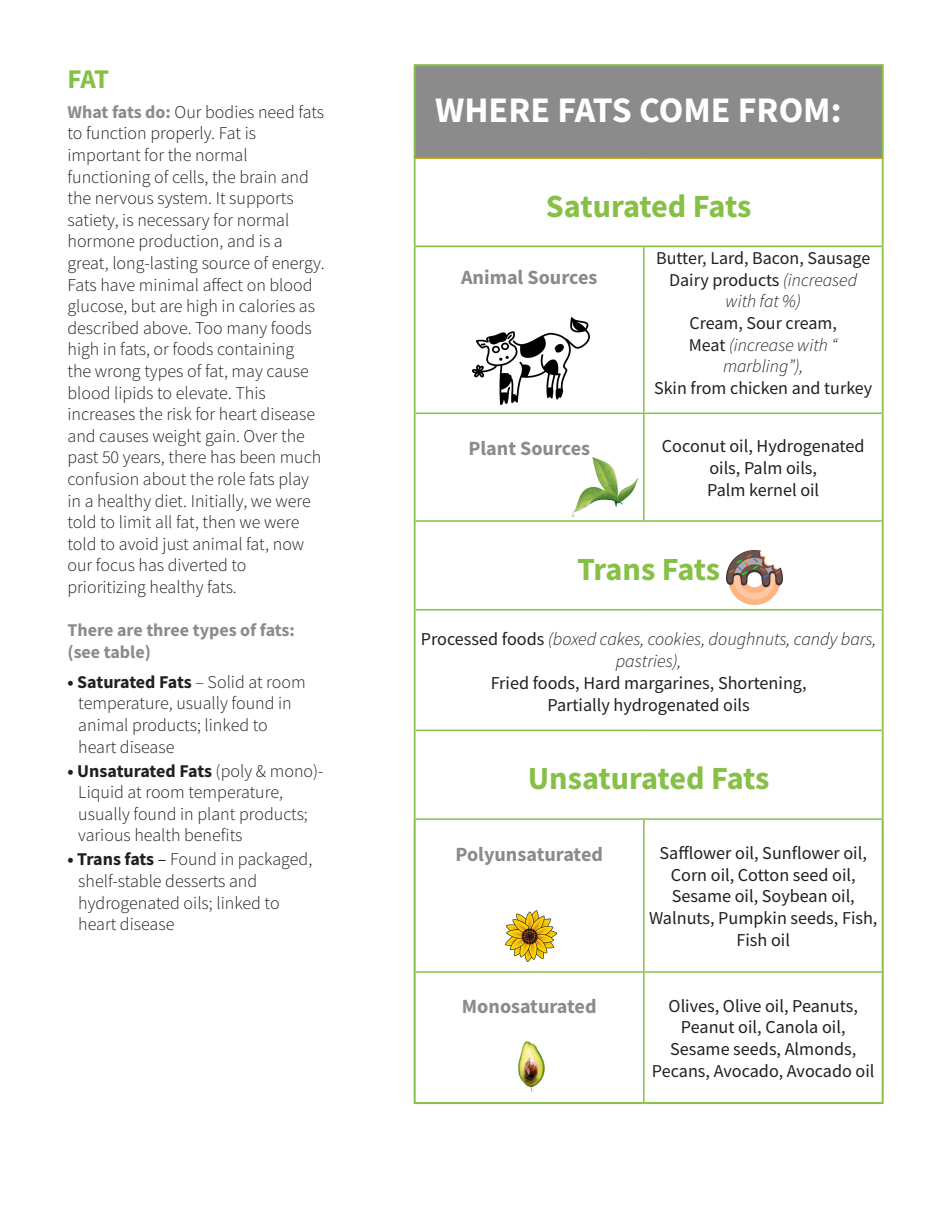
<style>
.page{position:relative;width:945px;height:1215px;background:#fff}
.page>*{position:absolute;margin:0;border:0;box-sizing:border-box;transform-origin:0 0}
.t1{font:700 36px "Source Sans Pro";color:#fff}
.t2{font:700 32.25px "Source Sans Pro";letter-spacing:-.02em;color:#86c046}
.t3{font:700 27px "Source Sans Pro";color:#86c046}
.t4{font:700 20.25px "Source Sans Pro";color:#8b8b8b}
.t5{font:18.15px/21.8px "Source Sans Pro";color:#231f20;text-align:center}
.t6{font:italic 300 18.15px/21.8px "Source Sans Pro";color:#231f20;text-align:center}
.t7{font:300 18px/21.6px "Source Sans Pro";color:#231f20}
.t8{font:18px "Source Sans Pro";color:#231f20}
.t9{font:700 18px "Source Sans Pro";letter-spacing:-.015em;color:#231f20}
.t10{font:italic 300 18px "Source Sans Pro";color:#231f20}
.t11{font:700 18px/21.6px "Source Sans Pro";color:#8b8b8b}
.s1{font-weight:700;color:#8b8b8b}
.s2{font-weight:300}
.s3{font-weight:700}
.s4{font-weight:400}
.s5{font-weight:300;font-style:italic}
.s6{font-weight:400;font-style:normal}
</style>
<div class="page">
<div style="left:415px;top:65px;width:468px;height:93px;background:#8b8b8b"></div>
<hr style="left:643px;top:247px;width:2px;height:166px;background:#86c046">
<hr style="left:416px;top:413px;width:228px;height:1px;background:#86c046">
<hr style="left:644px;top:413px;width:238px;height:1px;background:#86c046">
<hr style="left:643px;top:414px;width:2px;height:106px;background:#86c046">
<hr style="left:416px;top:520px;width:228px;height:2px;background:#86c046">
<hr style="left:644px;top:520px;width:238px;height:2px;background:#86c046">
<hr style="left:416px;top:609px;width:228px;height:2px;background:#86c046">
<hr style="left:644px;top:609px;width:238px;height:2px;background:#86c046">
<hr style="left:416px;top:730px;width:228px;height:1px;background:#86c046">
<hr style="left:644px;top:730px;width:238px;height:1px;background:#86c046">
<hr style="left:414px;top:818px;width:230px;height:2px;background:#86c046">
<hr style="left:644px;top:818px;width:240px;height:2px;background:#86c046">
<hr style="left:643px;top:820px;width:2px;height:151px;background:#86c046">
<hr style="left:416px;top:971px;width:228px;height:2px;background:#86c046">
<hr style="left:644px;top:971px;width:238px;height:2px;background:#86c046">
<hr style="left:643px;top:973px;width:2px;height:129px;background:#86c046">
<hr style="left:414px;top:157px;width:230px;height:2px;background:#be9b00">
<hr style="left:644px;top:157px;width:240px;height:2px;background:#be9b00">
<hr style="left:414px;top:247px;width:2px;height:166px;background:#86c046">
<hr style="left:882px;top:247px;width:2px;height:166px;background:#86c046">
<hr style="left:414px;top:413px;width:2px;height:108px;background:#86c046">
<hr style="left:882px;top:413px;width:2px;height:108px;background:#86c046">
<hr style="left:414px;top:521px;width:2px;height:89px;background:#86c046">
<hr style="left:882px;top:521px;width:2px;height:89px;background:#86c046">
<hr style="left:414px;top:610px;width:2px;height:120px;background:#86c046">
<hr style="left:882px;top:610px;width:2px;height:120px;background:#86c046">
<hr style="left:414px;top:730px;width:2px;height:88px;background:#86c046">
<hr style="left:882px;top:730px;width:2px;height:88px;background:#86c046">
<hr style="left:414px;top:820px;width:2px;height:152px;background:#86c046">
<hr style="left:882px;top:820px;width:2px;height:152px;background:#86c046">
<hr style="left:414px;top:972px;width:2px;height:130px;background:#86c046">
<hr style="left:882px;top:972px;width:2px;height:130px;background:#86c046">
<hr style="left:414px;top:1102px;width:230px;height:2px;background:#86c046">
<hr style="left:644px;top:1102px;width:240px;height:2px;background:#86c046">
<hr style="left:414px;top:64px;width:230px;height:2px;background:#86c046">
<hr style="left:414px;top:66px;width:2px;height:91px;background:#86c046">
<hr style="left:644px;top:64px;width:240px;height:2px;background:#86c046">
<hr style="left:882px;top:66px;width:2px;height:91px;background:#86c046">
<hr style="left:414px;top:159px;width:2px;height:86px;background:#86c046">
<hr style="left:882px;top:159px;width:2px;height:86px;background:#86c046">
<hr style="left:414px;top:245px;width:230px;height:2px;background:#86c046">
<hr style="left:644px;top:245px;width:240px;height:2px;background:#86c046">
<img style="left:572px;top:457px;width:65px;height:60px">
<img style="left:472px;top:317px;width:117px;height:88px">
<img style="left:727px;top:550px;width:56px;height:54px">
<img style="left:506px;top:911px;width:50px;height:51px">
<img style="left:518px;top:1041px;width:27px;height:52px">
<p class="t3" style="left:68px;top:61px;width:43px">FAT</p>
<p class="t7" style="left:68px;top:101px;width:258px"><span class="s1">What fats do:</span> Our bodies need fats to function properly. Fat is</p>
<p class="t7" style="left:68px;top:144px;width:182px">important for the normal</p>
<p class="t7" style="left:68px;top:166px;width:259px">functioning of cells, the brain and the nervous system. It supports satiety, is necessary for normal hormone production, and is a great, long-lasting source of energy.<br>Fats have minimal affect on blood glucose, but are high in calories as described above. Too many foods high in fats, or foods containing<br>the wrong types of fat, may cause blood lipids to elevate. This</p>
<p class="t7" style="left:68px;top:403px;width:255px">increases the risk for heart disease and causes weight gain. Over the past 50 years, there has been much confusion about the role fats play in a healthy diet. Initially, we were told to limit all fat, then we were told to avoid just animal fat, now our focus has diverted to</p>
<p class="t7" style="left:68px;top:576px;width:171px">prioritizing healthy fats.</p>
<p class="t11" style="left:68px;top:619px;width:229px">There are three types of fats: (see table)</p>
<p class="t9" style="left:68px;top:670px;width:240px">• Saturated Fats <span class="s2">– Solid at room</span></p>
<p class="t7" style="left:78px;top:693px;width:215px">temperature, usually found in</p>
<p class="t7" style="left:78px;top:714px;width:191px">animal products; linked to</p>
<p class="t7" style="left:78px;top:736px;width:98px">heart disease</p>
<p class="t9" style="left:68px;top:758px;width:258px">• Unsaturated Fats <span class="s2">(poly &amp; mono)-</span></p>
<p class="t7" style="left:78px;top:781px;width:206px">Liquid at room temperature,</p>
<p class="t7" style="left:78px;top:803px;width:231px">usually found in plant products;</p>
<p class="t7" style="left:78px;top:825px;width:166px">various health benefits</p>
<p class="t7" style="left:68px;top:849px;width:246px"><span class="s3">• Trans fats</span> <span class="s4">–</span> Found in packaged,</p>
<p class="t7" style="left:78px;top:870px;width:180px">shelf-stable desserts and</p>
<p class="t7" style="left:78px;top:892px;width:203px">hydrogenated oils; linked to</p>
<p class="t7" style="left:78px;top:913px;width:98px">heart disease</p>
<p class="t1" style="left:435px;top:85px;width:408px">WHERE FATS COME FROM:</p>
<p class="t2" style="left:546px;top:184px;width:207px">Saturated Fats</p>
<p class="t4" style="left:461px;top:264px;width:138px">Animal Sources</p>
<p class="t8" style="left:656px;top:247px;width:216px">Butter, Lard, Bacon, Sausage</p>
<p class="t8" style="left:669px;top:268px;width:190px">Dairy products <span class="s5">(increased</span></p>
<p class="t10" style="left:726px;top:290px;width:77px">with fat %)</p>
<p class="t8" style="left:689px;top:311px;width:149px">Cream, Sour cream,</p>
<p class="t10" style="left:689px;top:333px;width:150px"><span class="s6">Meat</span> (increase with “</p>
<p class="t10" style="left:723px;top:355px;width:82px">marbling”),</p>
<p class="t8" style="left:654px;top:376px;width:220px">Skin from chicken and turkey</p>
<p class="t4" style="left:468px;top:434px;width:123px">Plant Sources</p>
<p class="t5" style="left:662px;top:435px;width:204px">Coconut oil, Hydrogenated oils, Palm oils,</p>
<p class="t5" style="left:707px;top:479px;width:114px">Palm kernel oil</p>
<p class="t2" style="left:577px;top:547px;width:145px">Trans Fats</p>
<p class="t6" style="left:421px;top:628px;width:457px"><span class="s6">Processed foods</span> (boxed cakes, cookies, doughnuts, candy bars, pastries),</p>
<p class="t5" style="left:491px;top:672px;width:317px">Fried foods, Hard margarines, Shortening,</p>
<p class="t5" style="left:548px;top:694px;width:204px">Partially hydrogenated oils</p>
<p class="t2" style="left:528px;top:757px;width:243px">Unsaturated Fats</p>
<p class="t4" style="left:455px;top:840px;width:149px">Polyunsaturated</p>
<p class="t5" style="left:660px;top:842px;width:209px">Safflower oil, Sunflower oil,<br>Corn oil, Cotton seed oil,</p>
<p class="t5" style="left:672px;top:885px;width:185px">Sesame oil, Soybean oil,</p>
<p class="t5" style="left:649px;top:907px;width:230px">Walnuts, Pumpkin seeds, Fish,<br>Fish oil</p>
<p class="t4" style="left:462px;top:993px;width:136px">Monosaturated</p>
<p class="t5" style="left:669px;top:995px;width:191px">Olives, Olive oil, Peanuts,</p>
<p class="t5" style="left:681px;top:1016px;width:166px">Peanut oil, Canola oil,</p>
<p class="t5" style="left:670px;top:1038px;width:188px">Sesame seeds, Almonds,</p>
<p class="t5" style="left:652px;top:1060px;width:224px">Pecans, Avocado, Avocado oil</p>
</div>
